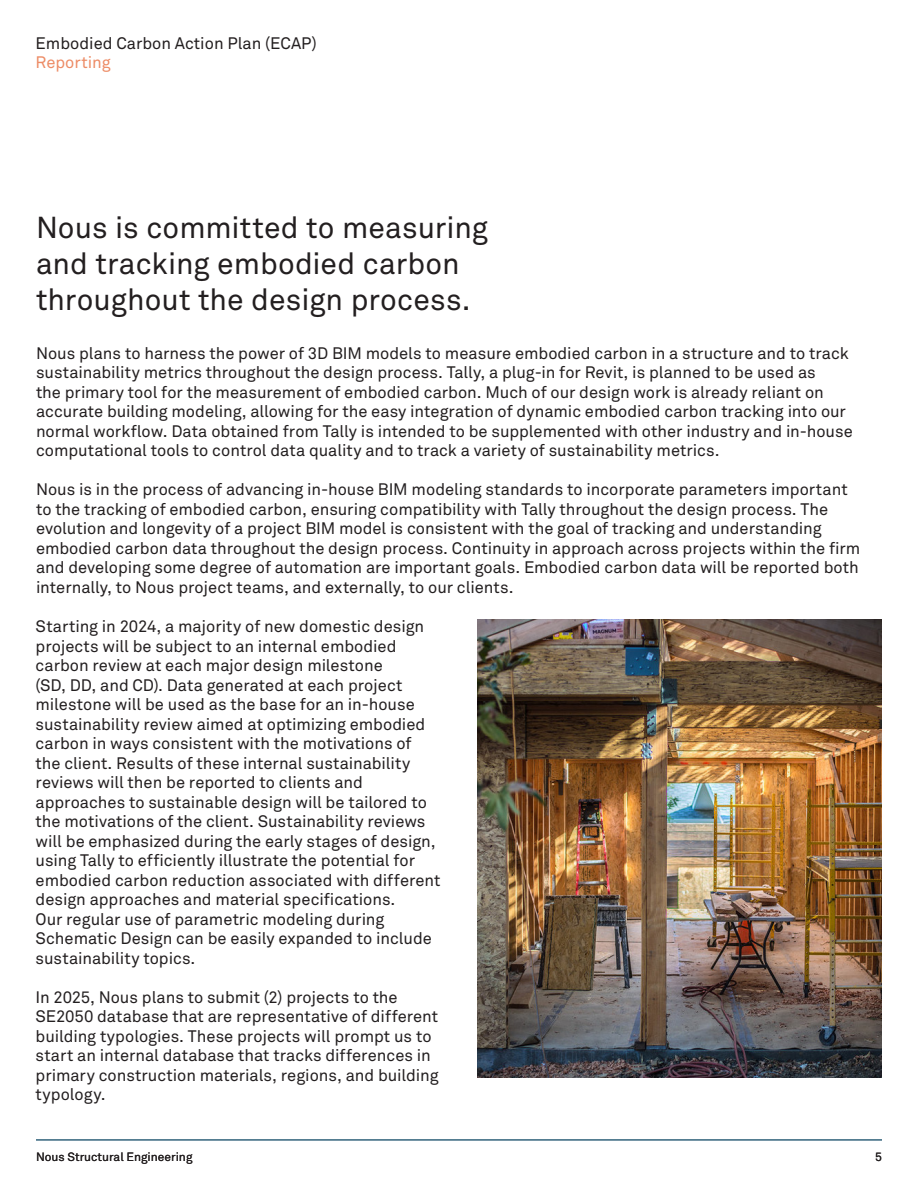
<style>
.page{position:relative;width:918px;height:1188px;background:#fff}
.page>*{position:absolute;margin:0;border:0;box-sizing:border-box;transform-origin:0 0}
.t1{font:30px/36px "Akkurat Std";color:#231f20}
.TOC_Subtitle{font:16.5px/19.5px "Akkurat Std";color:#231f20}
.t2{font:16.5px "Akkurat Std";letter-spacing:-.005em;color:#ed8c66}
.Subheading{font:12px "Akkurat Std";color:#231f20}
</style>
<div class="page">
<img style="left:477px;top:619px;width:405px;height:459px">
<hr style="left:36px;top:1140px;width:846px;height:1px;background:#31627b">
<p class="TOC_Subtitle" style="left:36px;top:34px;width:283px">Embodied Carbon Action Plan (ECAP)</p>
<p class="t2" style="left:36px;top:53px;width:76px">Reporting</p>
<p class="t1" style="left:36px;top:210px;width:454px">Nous is committed to measuring and tracking embodied carbon throughout the design process.</p>
<p class="TOC_Subtitle" style="left:36px;top:344px;width:818px">Nous plans to harness the power of 3D BIM models to measure embodied carbon in a structure and to track sustainability metrics throughout the design process. Tally, a plug-in for Revit, is planned to be used as<br>the primary tool for the measurement of embodied carbon. Much of our design work is already reliant on accurate building modeling, allowing for the easy integration of dynamic embodied carbon tracking into our normal workflow. Data obtained from Tally is intended to be supplemented with other industry and in-house computational tools to control data quality and to track a variety of sustainability metrics.</p>
<p class="TOC_Subtitle" style="left:36px;top:480px;width:826px">Nous is in the process of advancing in-house BIM modeling standards to incorporate parameters important to the tracking of embodied carbon, ensuring compatibility with Tally throughout the design process. The evolution and longevity of a project BIM model is consistent with the goal of tracking and understanding embodied carbon data throughout the design process. Continuity in approach across projects within the firm and developing some degree of automation are important goals. Embodied carbon data will be reported both internally, to Nous project teams, and externally, to our clients.</p>
<p class="TOC_Subtitle" style="left:36px;top:617px;width:406px">Starting in 2024, a majority of new domestic design projects will be subject to an internal embodied carbon review at each major design milestone<br>(SD, DD, and CD). Data generated at each project milestone will be used as the base for an in-house sustainability review aimed at optimizing embodied carbon in ways consistent with the motivations of the client. Results of these internal sustainability reviews will then be reported to clients and approaches to sustainable design will be tailored to the motivations of the client. Sustainability reviews will be emphasized during the early stages of design, using Tally to efficiently illustrate the potential for embodied carbon reduction associated with different design approaches and material specifications.<br>Our regular use of parametric modeling during Schematic Design can be easily expanded to include sustainability topics.</p>
<p class="TOC_Subtitle" style="left:36px;top:987px;width:405px">In 2025, Nous plans to submit (2) projects to the SE2050 database that are representative of different building typologies. These projects will prompt us to start an internal database that tracks differences in primary construction materials, regions, and building typology.</p>
<p class="Subheading" style="left:36px;top:1150px;width:158px">Nous Structural Engineering</p>
<p class="Subheading" style="left:875px;top:1150px;width:8px">5</p>
</div>
